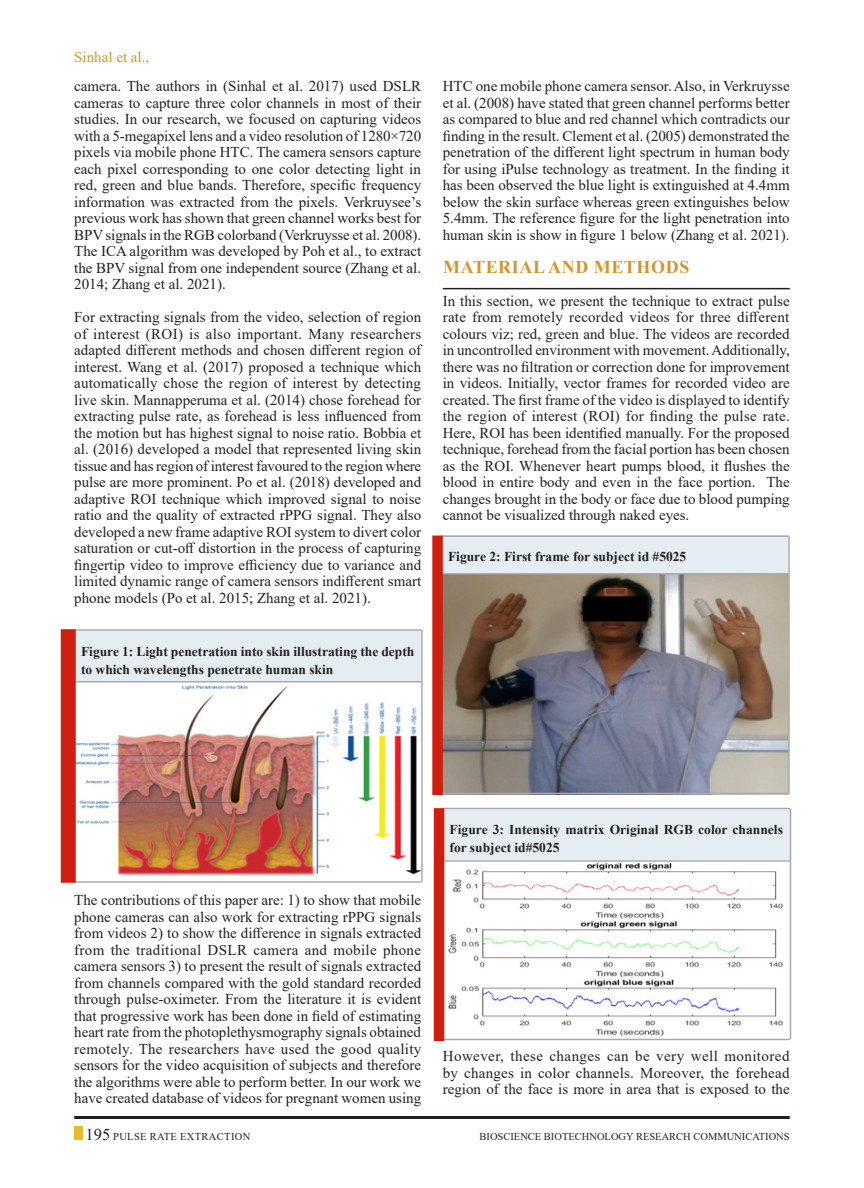
<style>
.page{position:relative;width:864px;height:1188px;background:#fff}
.page>*{position:absolute;margin:0;border:0;box-sizing:border-box;transform-origin:0 0}
.Body_text{font:700 18px "Times New Roman";letter-spacing:.035em;color:#d69429}
.Body_text-2{font:15px/16.5px "Times New Roman";color:#231f20;text-align:justify}
.Body_text-3{font:15px "Times New Roman";color:#d69429}
.Body_text-4{font:700 13.5px/18px "Times New Roman";color:#231f20}
.t1{font:10.5px "Times New Roman";color:#231f20}
.t2{font:10.5px "Times New Roman";letter-spacing:.035em;color:#231f20}
.s1{font-size:16.5px}
</style>
<div class="page">
<div style="left:74px;top:1126px;width:9px;height:14px;background:#eaba2e"></div>
<hr style="left:74px;top:1116px;width:716px;height:3px;background:#231f20">
<hr style="left:443px;top:288px;width:347px;height:1px;background:#231f20">
<img style="left:76px;top:686px;width:345px;height:190px">
<div style="left:74px;top:630px;width:347px;height:52px;background:#e5ecf2"></div>
<hr style="left:74px;top:629px;width:347px;height:2px;background:#a8aaad">
<hr style="left:74px;top:681px;width:347px;height:1px;background:#a8aaad">
<hr style="left:74px;top:881px;width:347px;height:2px;background:#a8aaad">
<hr style="left:421px;top:630px;width:2px;height:252px;background:#a8aaad">
<div style="left:61px;top:629px;width:15px;height:254px;background:#ce1f10"></div>
<img style="left:443px;top:574px;width:345px;height:219px">
<div style="left:441px;top:536px;width:347px;height:38px;background:#e5ecf2"></div>
<hr style="left:441px;top:536px;width:347px;height:1px;background:#a8aaad">
<hr style="left:441px;top:573px;width:347px;height:1px;background:#a8aaad">
<hr style="left:441px;top:793px;width:347px;height:1px;background:#a8aaad">
<hr style="left:788px;top:536px;width:2px;height:258px;background:#a8aaad">
<div style="left:432px;top:536px;width:11px;height:259px;background:#ce1f10"></div>
<img style="left:444px;top:862px;width:346px;height:177px">
<div style="left:443px;top:809px;width:347px;height:51px;background:#e5ecf2"></div>
<hr style="left:443px;top:808px;width:347px;height:1px;background:#a8aaad">
<hr style="left:443px;top:860px;width:347px;height:2px;background:#a8aaad">
<hr style="left:443px;top:1039px;width:347px;height:1px;background:#a8aaad">
<hr style="left:790px;top:808px;width:1px;height:232px;background:#a8aaad">
<div style="left:434px;top:808px;width:10px;height:233px;background:#ce1f10"></div>
<p class="Body_text-3" style="left:74px;top:47px;width:76px">Sinhal et al.,</p>
<p class="Body_text-2" style="left:74px;top:78px;width:349px;text-align:left">camera. The authors in (Sinhal et al. 2017) used DSLR cameras to capture three color channels in most of their studies. In our research, we focused on capturing videos with a 5-megapixel lens and a video resolution of 1280×720 pixels via mobile phone HTC. The camera sensors capture each pixel corresponding to one color detecting light in red, green and blue bands. Therefore, specific frequency information was extracted from the pixels. Verkruysee’s previous work has shown that green channel works best for BPV signals in the RGB colorband (Verkruysse et al. 2008).<br>The ICA algorithm was developed by Poh et al., to extract the BPV signal from one independent source (Zhang et al.<br>2014; Zhang et al. 2021).</p>
<p class="Body_text-2" style="left:74px;top:309px;width:349px">For extracting signals from the video, selection of region of interest (ROI) is also important. Many researchers adapted different methods and chosen different region of interest. Wang et al. (2017) proposed a technique which automatically chose the region of interest by detecting live skin. Mannapperuma et al. (2014) chose forehead for extracting pulse rate, as forehead is less influenced from the motion but has highest signal to noise ratio. Bobbia et al. (2016) developed a model that represented living skin tissue and has region of interest favoured to the region where pulse are more prominent. Po et al. (2018) developed and adaptive ROI technique which improved signal to noise ratio and the quality of extracted rPPG signal. They also developed a new frame adaptive ROI system to divert color saturation or cut-off distortion in the process of capturing fingertip video to improve efficiency due to variance and limited dynamic range of camera sensors indifferent smart phone models (Po et al. 2015; Zhang et al. 2021).</p>
<p class="Body_text-4" style="left:81px;top:642px;width:335px">Figure 1: Light penetration into skin illustrating the depth to which wavelengths penetrate human skin</p>
<p class="Body_text-2" style="left:443px;top:78px;width:349px">HTC one mobile phone camera sensor. Also, in Verkruysse et al. (2008) have stated that green channel performs better as compared to blue and red channel which contradicts our finding in the result. Clement et al. (2005) demonstrated the penetration of the different light spectrum in human body for using iPulse technology as treatment. In the finding it has been observed the blue light is extinguished at 4.4mm below the skin surface whereas green extinguishes below 5.4mm. The reference figure for the light penetration into human skin is show in figure 1 below (Zhang et al. 2021).</p>
<p class="Body_text" style="left:443px;top:254px;width:248px">MATERIAL AND METHODS</p>
<p class="Body_text-2" style="left:443px;top:292px;width:348px">In this section, we present the technique to extract pulse rate from remotely recorded videos for three different colours viz; red, green and blue. The videos are recorded in uncontrolled environment with movement. Additionally, there was no filtration or correction done for improvement in videos. Initially, vector frames for recorded video are created. The first frame of the video is displayed to identify the region of interest (ROI) for finding the pulse rate.<br>Here, ROI has been identified manually. For the proposed technique, forehead from the facial portion has been chosen as the ROI. Whenever heart pumps blood, it flushes the blood in entire body and even in the face portion. The changes brought in the body or face due to blood pumping cannot be visualized through naked eyes.</p>
<p class="Body_text-4" style="left:448px;top:547px;width:240px">Figure 2: First frame for subject id #5025</p>
<p class="Body_text-2" style="left:74px;top:891px;width:349px">The contributions of this paper are: 1) to show that mobile phone cameras can also work for extracting rPPG signals from videos 2) to show the difference in signals extracted from the traditional DSLR camera and mobile phone camera sensors 3) to present the result of signals extracted from channels compared with the gold standard recorded through pulse-oximeter. From the literature it is evident that progressive work has been done in field of estimating heart rate from the photoplethysmography signals obtained remotely. The researchers have used the good quality sensors for the video acquisition of subjects and therefore the algorithms were able to perform better. In our work we have created database of videos for pregnant women using</p>
<p class="Body_text-4" style="left:450px;top:820px;width:335px">Figure 3: Intensity matrix Original RGB color channels for subject id#5025</p>
<p class="Body_text-2" style="left:443px;top:1047px;width:348px">However, these changes can be very well monitored by changes in color channels. Moreover, the forehead region of the face is more in area that is exposed to the</p>
<p class="t2" style="left:86px;top:1129px;width:166px"><span class="s1">195</span> Pulse Rate Extraction</p>
<p class="t1" style="left:480px;top:1129px;width:104px">BIOSCIENCE BIOTECHNOLO</p>
<p class="t1" style="left:619px;top:1129px;width:52px">GY RESEARCH</p>
<p class="t1" style="left:693px;top:1129px;width:98px">COMMUNICATIONS</p>
</div>
